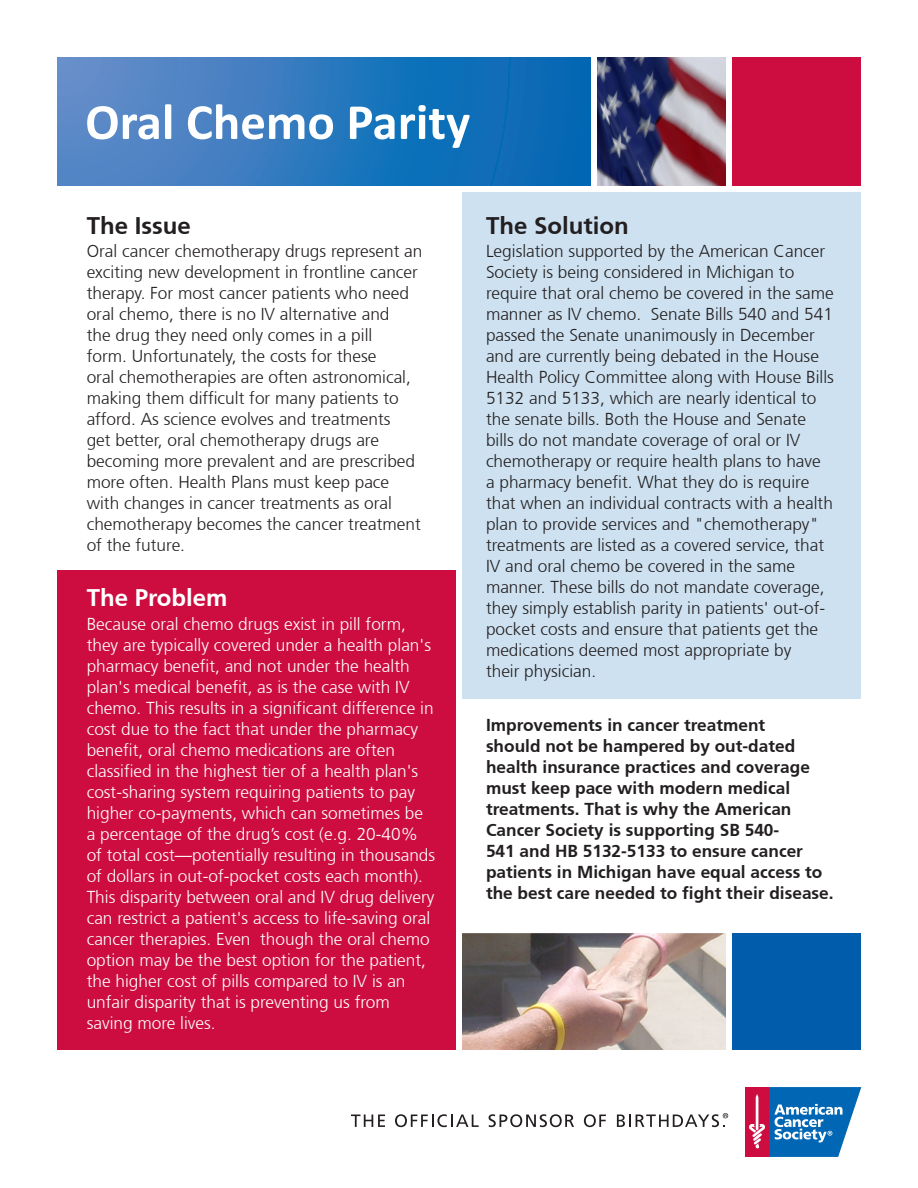
<style>
.page{position:relative;width:918px;height:1188px;background:#fff}
.page>*{position:absolute;margin:0;border:0;box-sizing:border-box;transform-origin:0 0}
.t1{font:700 51px "Calibri";color:#fff}
.Section_Headers{font:700 24px "Frutiger";color:#231f20}
.Section_Headers-2{font:700 24px "Frutiger";color:#fff}
.Body_good{font:300 17.25px/21px "Frutiger";color:#231f20}
.Body_good-2{font:300 17.25px/21px "Frutiger";color:#fff}
.Body_good-3{font:700 17.25px/21px "Frutiger";color:#231f20}
</style>
<div class="page">
<div style="left:54px;top:567px;width:405px;height:486px;background:#cd0d40;border:3px solid #fff"></div>
<div style="left:459px;top:189px;width:405px;height:513px;background:#cde1f0;border:3px solid #fff"></div>
<div style="left:730px;top:56px;width:132px;height:132px;background:#cd0d40"></div>
<div style="left:729px;top:54px;width:135px;height:135px;border:3px solid #fff"></div>
<svg style="left:58px;top:58px;width:532px;height:127px;background:#2d78bd"></svg>
<div style="left:54px;top:54px;width:540px;height:135px;border:3px solid #fff"></div>
<div style="left:745px;top:1087px;width:23px;height:70px;background:#cd0d40"></div>
<svg style="left:749px;top:1087px;width:112px;height:70px"></svg>
<svg style="left:351px;top:1115px;width:34px;height:12px"></svg>
<svg style="left:395px;top:1114px;width:84px;height:13px"></svg>
<svg style="left:489px;top:1114px;width:85px;height:13px"></svg>
<svg style="left:584px;top:1114px;width:22px;height:13px"></svg>
<svg style="left:617px;top:1113px;width:111px;height:14px"></svg>
<img style="left:598px;top:58px;width:127px;height:127px">
<div style="left:594px;top:54px;width:135px;height:135px;border:3px solid #fff"></div>
<img style="left:463px;top:934px;width:262px;height:115px">
<div style="left:459px;top:930px;width:270px;height:123px;border:3px solid #fff"></div>
<div style="left:729px;top:930px;width:135px;height:123px;background:#015dab;border:3px solid #fff"></div>
<p class="t1" style="left:85px;top:89px;width:387px">Oral Chemo Parity</p>
<p class="Section_Headers" style="left:87px;top:211px;width:106px">The Issue</p>
<p class="Body_good" style="left:87px;top:240px;width:337px">Oral cancer chemotherapy drugs represent an exciting new development in frontline cancer therapy. For most cancer patients who need oral chemo, there is no IV alternative and<br>the drug they need only comes in a pill<br>form. Unfortunately, the costs for these<br>oral chemotherapies are often astronomical, making them difficult for many patients to afford. As science evolves and treatments<br>get better, oral chemotherapy drugs are becoming more prevalent and are prescribed more often. Health Plans must keep pace with changes in cancer treatments as oral chemotherapy becomes the cancer treatment of the future.</p>
<p class="Section_Headers-2" style="left:87px;top:584px;width:142px">The Problem</p>
<p class="Body_good-2" style="left:87px;top:613px;width:350px">Because oral chemo drugs exist in pill form, they are typically covered under a health plan's pharmacy benefit, and not under the health plan's medical benefit, as is the case with IV chemo. This results in a significant difference in cost due to the fact that under the pharmacy benefit, oral chemo medications are often classified in the highest tier of a health plan's cost-sharing system requiring patients to pay higher co-payments, which can sometimes be a percentage of the drug’s cost (e.g. 20-40% of total cost—potentially resulting in thousands of dollars in out-of-pocket costs each month).<br>This disparity between oral and IV drug delivery can restrict a patient's access to life-saving oral cancer therapies. Even though the oral chemo option may be the best option for the patient, the higher cost of pills compared to IV is an unfair disparity that is preventing us from saving more lives.</p>
<p class="Section_Headers" style="left:486px;top:211px;width:144px">The Solution</p>
<p class="Body_good" style="left:486px;top:240px;width:349px">Legislation supported by the American Cancer Society is being considered in Michigan to require that oral chemo be covered in the same manner as IV chemo. Senate Bills 540 and 541 passed the Senate unanimously in December and are currently being debated in the House Health Policy Committee along with House Bills 5132 and 5133, which are nearly identical to the senate bills. Both the House and Senate bills do not mandate coverage of oral or IV chemotherapy or require health plans to have<br>a pharmacy benefit. What they do is require that when an individual contracts with a health plan to provide services and "chemotherapy" treatments are listed as a covered service, that IV and oral chemo be covered in the same manner. These bills do not mandate coverage, they simply establish parity in patients' out-of&shy;pocket costs and ensure that patients get the medications deemed most appropriate by<br>their physician.</p>
<p class="Body_good-3" style="left:486px;top:715px;width:349px">Improvements in cancer treatment<br>should not be hampered by out-dated health insurance practices and coverage must keep pace with modern medical treatments. That is why the American Cancer Society is supporting SB 540-<br>541 and HB 5132-5133 to ensure cancer patients in Michigan have equal access to the best care needed to fight their disease.</p>
</div>
